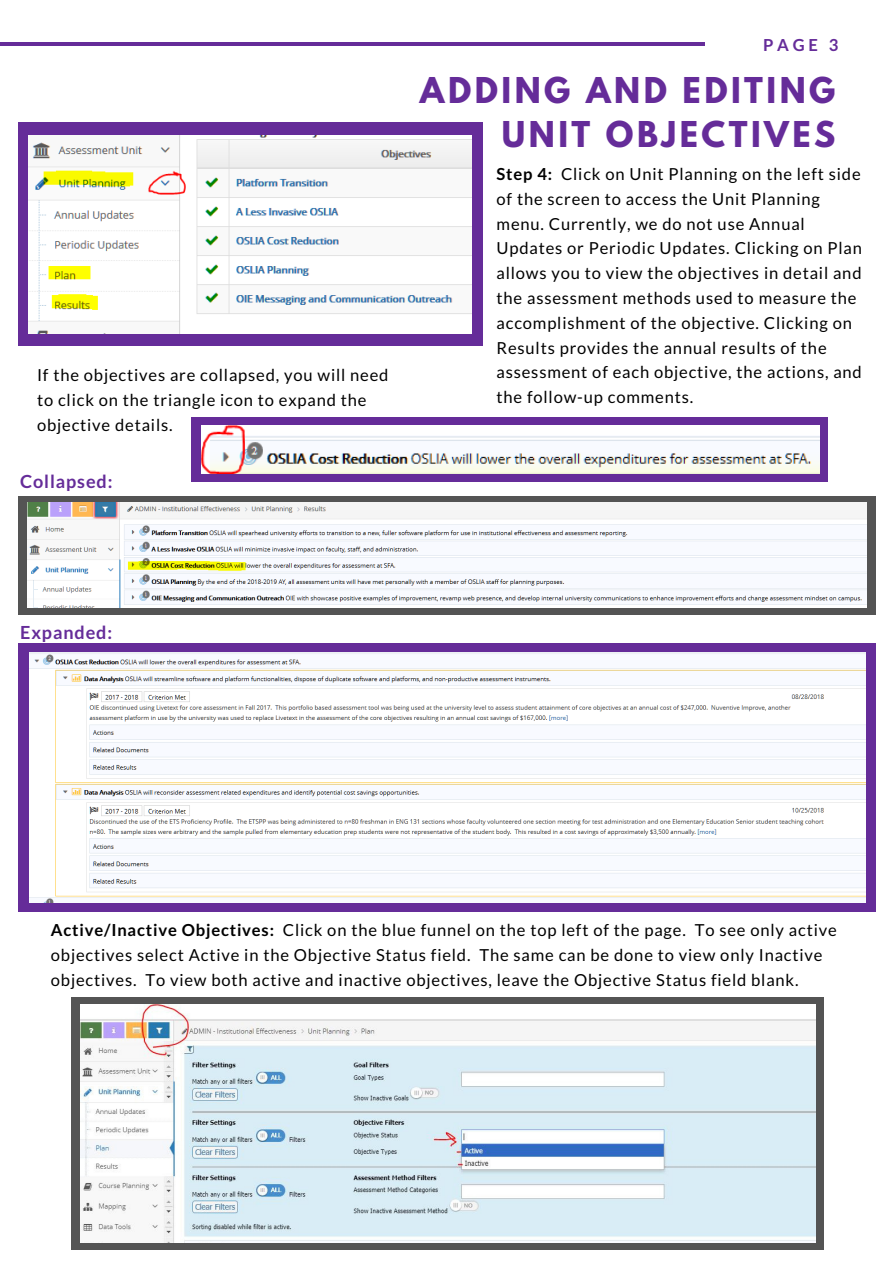
<style>
.page{position:relative;width:894px;height:1264px;background:#fff}
.page>*{position:absolute;margin:0;border:0;box-sizing:border-box;transform-origin:0 0}
.t1{font:700 31.5px/44px "League Spartan";letter-spacing:.11em;color:#652c99;text-align:right}
.t2{font:700 18px "Lato";letter-spacing:.05em;color:#652c99}
.t3{font:16.5px/24.8px "Lato";letter-spacing:.05em;color:#000}
.t4{font:700 16.5px "Lato";color:#652c99}
.s1{font-weight:700}
</style>
<div class="page">
<hr style="left:0;top:42px;width:704px;height:3px;background:#652c99">
<div style="left:19px;top:122px;width:463px;height:224px;background:#652c99"></div>
<img style="left:29px;top:136px;width:442px;height:197px">
<div style="left:191px;top:417px;width:636px;height:65px;background:#652c99"></div>
<img style="left:201px;top:425px;width:618px;height:48px">
<div style="left:19px;top:496px;width:856px;height:118px;background:#545454"></div>
<img style="left:28px;top:502px;width:838px;height:105px">
<div style="left:19px;top:642px;width:856px;height:269px;background:#652c99"></div>
<img style="left:29px;top:652px;width:836px;height:250px">
<div style="left:71px;top:996px;width:752px;height:253px;background:#545454"></div>
<img style="left:81px;top:1004px;width:733px;height:238px">
<p class="t3" style="left:37px;top:362px;width:353px">If the objectives are collapsed, you will need to click on the triangle icon to expand the objective details.</p>
<p class="t2" style="left:20px;top:470px;width:94px">Collapsed:</p>
<p class="t4" style="left:762px;top:35px;width:77px">PAGE 3</p>
<h1 class="t1" style="left:420px;top:72px;width:417px">ADDING AND EDITING<br>UNIT OBJECTIVES</h1>
<p class="t3" style="left:496px;top:161px;width:367px"><span class="s1">Step 4:</span> Click on Unit Planning on the left side of the screen to access the Unit Planning menu. Currently, we do not use Annual Updates or Periodic Updates. Clicking on Plan allows you to view the objectives in detail and the assessment methods used to measure the accomplishment of the objective. Clicking on Results provides the annual results of the assessment of each objective, the actions, and the follow-up comments.</p>
<p class="t2" style="left:20px;top:621px;width:94px">Expanded:</p>
<p class="t3" style="left:51px;top:917px;width:787px"><span class="s1">Active/Inactive Objectives:</span> Click on the blue funnel on the top left of the page. To see only active objectives select Active in the Objective Status field. The same can be done to view only Inactive objectives. To view both active and inactive objectives, leave the Objective Status field blank.</p>
</div>
